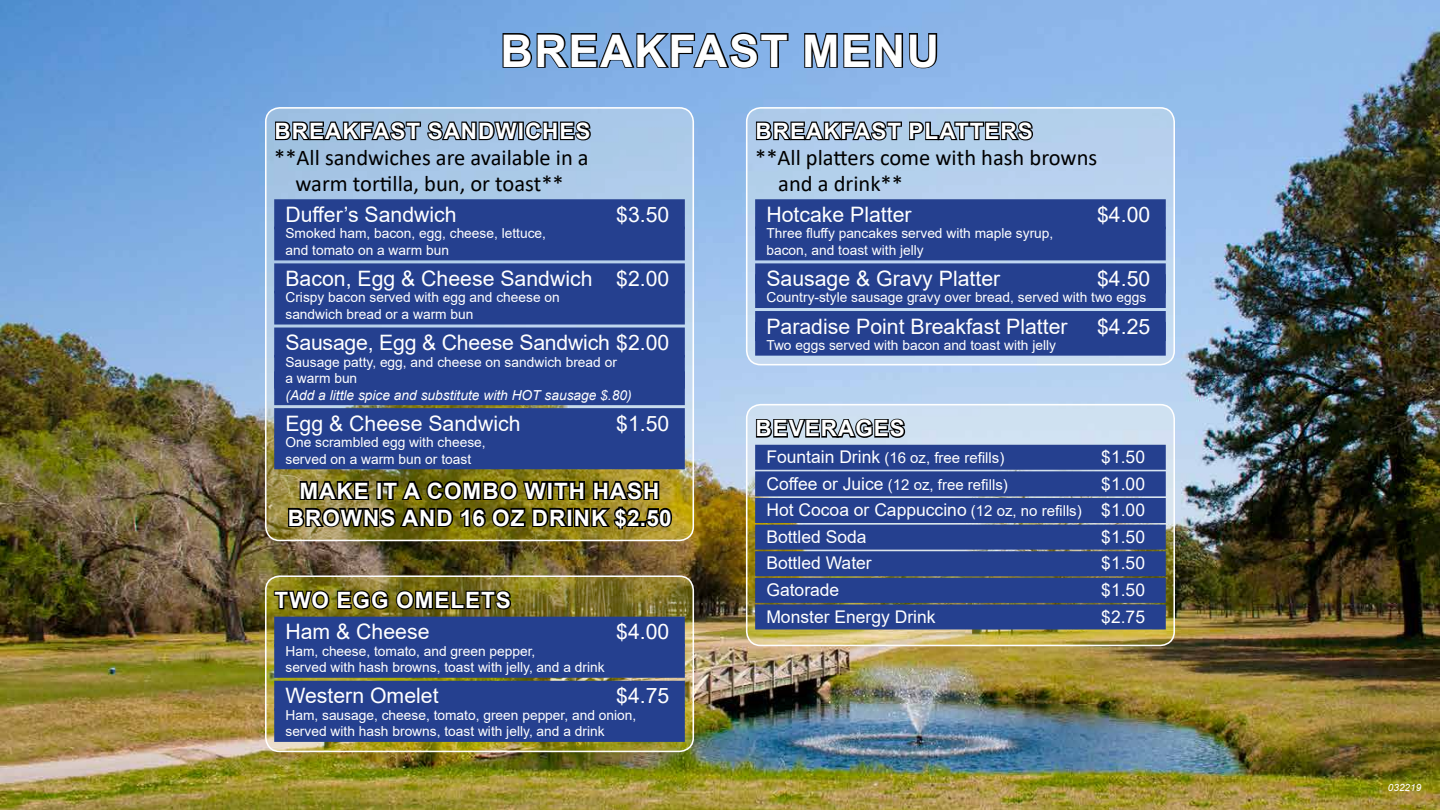
<style>
.page{position:relative;width:1440px;height:810px;background:#fff}
.page>*{position:absolute;margin:0;border:0;box-sizing:border-box;transform-origin:0 0}
.t1{font:700 45px "Arial";letter-spacing:.035em;color:#fff}
.t2{font:700 22.5px/27px "Arial";letter-spacing:.045em;color:#fff;text-align:center}
.t3{font:22.5px/25.9px "Calibri";color:#000;text-align:center}
.t4{font:21.25px "Arial";color:#fff}
.t5{font:17.5px/26.6px "Arial";color:#fff;text-align:justify}
.t6{font:15px "Arial";color:#fff}
.t7{font:13.75px/16.5px "Arial";color:#fff}
.t8{font:italic 13.75px "Arial";color:#fff}
.t9{font:italic 10px "Arial";color:#fff}
.s1{font-size:17.5px}
.s2{font-size:15px}
</style>
<div class="page">
<img style="left:0;top:0;width:1440px;height:810px">
<div style="left:747px;top:108px;width:427px;height:257px;background:linear-gradient(to bottom,#b0cceb,#c5dbf2);border-radius:14px"></div>
<div style="left:746px;top:107px;width:429px;height:258px;border:2px solid #fff;border-radius:14px"></div>
<img style="left:747px;top:405px;width:427px;height:240px;border-radius:14px">
<div style="left:746px;top:404px;width:429px;height:242px;border:2px solid #fff;border-radius:14px"></div>
<svg style="left:266px;top:108px;width:427px;height:432px;background:#a8c0d0"></svg>
<div style="left:265px;top:107px;width:429px;height:434px;border:2px solid #fff;border-radius:14px"></div>
<img style="left:266px;top:576px;width:427px;height:175px;border-radius:14px">
<div style="left:265px;top:575px;width:429px;height:177px;border:2px solid #fff;border-radius:14px"></div>
<div style="left:274px;top:617px;width:411px;height:30px;background:#25408f"></div>
<div style="left:274px;top:644px;width:411px;height:34px;background:#25408f"></div>
<div style="left:274px;top:681px;width:411px;height:30px;background:#25408f"></div>
<div style="left:274px;top:708px;width:411px;height:34px;background:#25408f"></div>
<svg style="left:273px;top:575px;width:240px;height:39px;background:#5d561e"></svg>
<svg style="left:501px;top:31px;width:289px;height:39px;background:#56759a"></svg>
<svg style="left:803px;top:21px;width:136px;height:49px;background:#6180a6"></svg>
<div style="left:274px;top:199px;width:411px;height:30px;background:#25408f"></div>
<div style="left:274px;top:227px;width:411px;height:33px;background:#25408f"></div>
<div style="left:274px;top:263px;width:411px;height:30px;background:#25408f"></div>
<div style="left:274px;top:291px;width:411px;height:34px;background:#25408f"></div>
<div style="left:274px;top:328px;width:411px;height:30px;background:#25408f"></div>
<div style="left:274px;top:355px;width:411px;height:34px;background:#25408f"></div>
<div style="left:274px;top:371px;width:411px;height:34px;background:#25408f"></div>
<div style="left:274px;top:408px;width:411px;height:30px;background:#25408f"></div>
<div style="left:274px;top:436px;width:411px;height:33px;background:#25408f"></div>
<svg style="left:274px;top:117px;width:319px;height:28px;background:#5c6e80"></svg>
<div style="left:755px;top:199px;width:411px;height:30px;background:#25408f"></div>
<div style="left:755px;top:227px;width:411px;height:33px;background:#25408f"></div>
<div style="left:755px;top:263px;width:411px;height:30px;background:#25408f"></div>
<div style="left:755px;top:274px;width:411px;height:34px;background:#25408f"></div>
<div style="left:755px;top:311px;width:411px;height:30px;background:#25408f"></div>
<div style="left:755px;top:322px;width:411px;height:34px;background:#25408f"></div>
<svg style="left:755px;top:119px;width:280px;height:23px;background:#566472"></svg>
<div style="left:755px;top:445px;width:411px;height:25px;background:#25408f"></div>
<div style="left:755px;top:471px;width:411px;height:25px;background:#25408f"></div>
<div style="left:755px;top:498px;width:411px;height:25px;background:#25408f"></div>
<div style="left:755px;top:525px;width:411px;height:25px;background:#25408f"></div>
<div style="left:755px;top:551px;width:411px;height:25px;background:#25408f"></div>
<div style="left:755px;top:578px;width:411px;height:25px;background:#25408f"></div>
<div style="left:755px;top:605px;width:411px;height:25px;background:#25408f"></div>
<svg style="left:755px;top:417px;width:152px;height:23px;background:#5a6269"></svg>
<img style="left:286px;top:469px;width:388px;height:65px">
<h1 class="t1" style="left:501px;top:19px;width:440px">BREAKFAST MENU</h1>
<h2 class="t2" style="left:275px;top:118px;width:317px">BREAKFAST SANDWICHES</h2>
<h2 class="t3" style="left:274px;top:144px;width:316px">**All sandwiches are available in a warm tortilla, bun, or toast**</h2>
<h3 class="t4" style="left:285px;top:200px;width:173px">Duffer’s Sandwich</h3>
<h3 class="t4" style="left:616px;top:200px;width:55px">$3.50</h3>
<p class="t7" style="left:285px;top:225px;width:262px">Smoked ham, bacon, egg, cheese, lettuce, and tomato on a warm bun</p>
<h3 class="t4" style="left:285px;top:264px;width:385px">Bacon, Egg &amp; Cheese Sandwich $2.00</h3>
<p class="t7" style="left:285px;top:289px;width:276px">Crispy bacon served with egg and cheese on sandwich bread or a warm bun</p>
<h3 class="t4" style="left:285px;top:328px;width:385px">Sausage, Egg &amp; Cheese Sandwich $2.00</h3>
<p class="t7" style="left:285px;top:353px;width:333px">Sausage patty, egg, and cheese on sandwich bread or a warm bun</p>
<p class="t8" style="left:285px;top:386px;width:348px">(Add a little spice and substitute with HOT sausage $.80)</p>
<h3 class="t4" style="left:285px;top:409px;width:237px">Egg &amp; Cheese Sandwich</h3>
<h3 class="t4" style="left:616px;top:409px;width:55px">$1.50</h3>
<p class="t7" style="left:285px;top:434px;width:202px">One scrambled egg with cheese, served on a warm bun or toast</p>
<h2 class="t2" style="left:288px;top:477px;width:385px">MAKE IT A COMBO WITH HASH<br>BROWNS AND 16 OZ DRINK $2.50</h2>
<h2 class="t2" style="left:275px;top:587px;width:238px">TWO EGG OMELETS</h2>
<h3 class="t4" style="left:285px;top:617px;width:146px">Ham &amp; Cheese</h3>
<h3 class="t4" style="left:616px;top:617px;width:55px">$4.00</h3>
<p class="t7" style="left:285px;top:642px;width:321px">Ham, cheese, tomato, and green pepper,<br>served with hash browns, toast with jelly, and a drink</p>
<h3 class="t4" style="left:285px;top:681px;width:155px">Western Omelet</h3>
<h3 class="t4" style="left:616px;top:681px;width:55px">$4.75</h3>
<p class="t7" style="left:285px;top:707px;width:352px">Ham, sausage, cheese, tomato, green pepper, and onion, served with hash browns, toast with jelly, and a drink</p>
<h2 class="t2" style="left:756px;top:118px;width:279px">BREAKFAST PLATTERS</h2>
<h2 class="t3" style="left:778px;top:144px;width:321px;text-align:left;text-indent:-23px">**All platters come with hash browns and a drink**</h2>
<h3 class="t4" style="left:766px;top:200px;width:147px">Hotcake Platter</h3>
<h3 class="t4" style="left:1097px;top:200px;width:55px">$4.00</h3>
<p class="t7" style="left:766px;top:225px;width:289px">Three fluffy pancakes served with maple syrup, bacon, and toast with jelly</p>
<h3 class="t4" style="left:766px;top:264px;width:235px">Sausage &amp; Gravy Platter</h3>
<h3 class="t4" style="left:1097px;top:264px;width:55px">$4.50</h3>
<p class="t7" style="left:766px;top:289px;width:381px">Country-style sausage gravy over bread, served with two eggs</p>
<h3 class="t4" style="left:766px;top:311px;width:303px">Paradise Point Breakfast Platter</h3>
<h3 class="t4" style="left:1097px;top:311px;width:55px">$4.25</h3>
<p class="t7" style="left:766px;top:337px;width:291px">Two eggs served with bacon and toast with jelly</p>
<h2 class="t2" style="left:756px;top:415px;width:151px">BEVERAGES</h2>
<p class="t6" style="left:766px;top:447px;width:240px"><span class="s1">Fountain Drink</span> (16 oz, free refills)</p>
<p class="t5" style="left:1101px;top:443px;width:45px">$1.50</p>
<p class="t6" style="left:766px;top:474px;width:243px"><span class="s1">Coffee or Juice</span> (12 oz, free refills)</p>
<p class="t5" style="left:766px;top:470px;width:380px;text-indent:335px">$1.00<br>Hot Cocoa or Cappuccino <span class="s2">(12 oz, no refills)</span> $1.00<br>Bottled Soda</p>
<p class="t5" style="left:1101px;top:523px;width:45px">$1.50</p>
<p class="t5" style="left:766px;top:550px;width:107px">Bottled Water</p>
<p class="t5" style="left:1101px;top:550px;width:45px">$1.50</p>
<p class="t5" style="left:766px;top:577px;width:74px">Gatorade</p>
<p class="t5" style="left:1101px;top:577px;width:45px">$1.50</p>
<p class="t5" style="left:766px;top:603px;width:171px">Monster Energy Drink</p>
<p class="t5" style="left:1101px;top:603px;width:45px">$2.75</p>
<p class="t9" style="left:1388px;top:781px;width:35px">032219</p>
</div>
